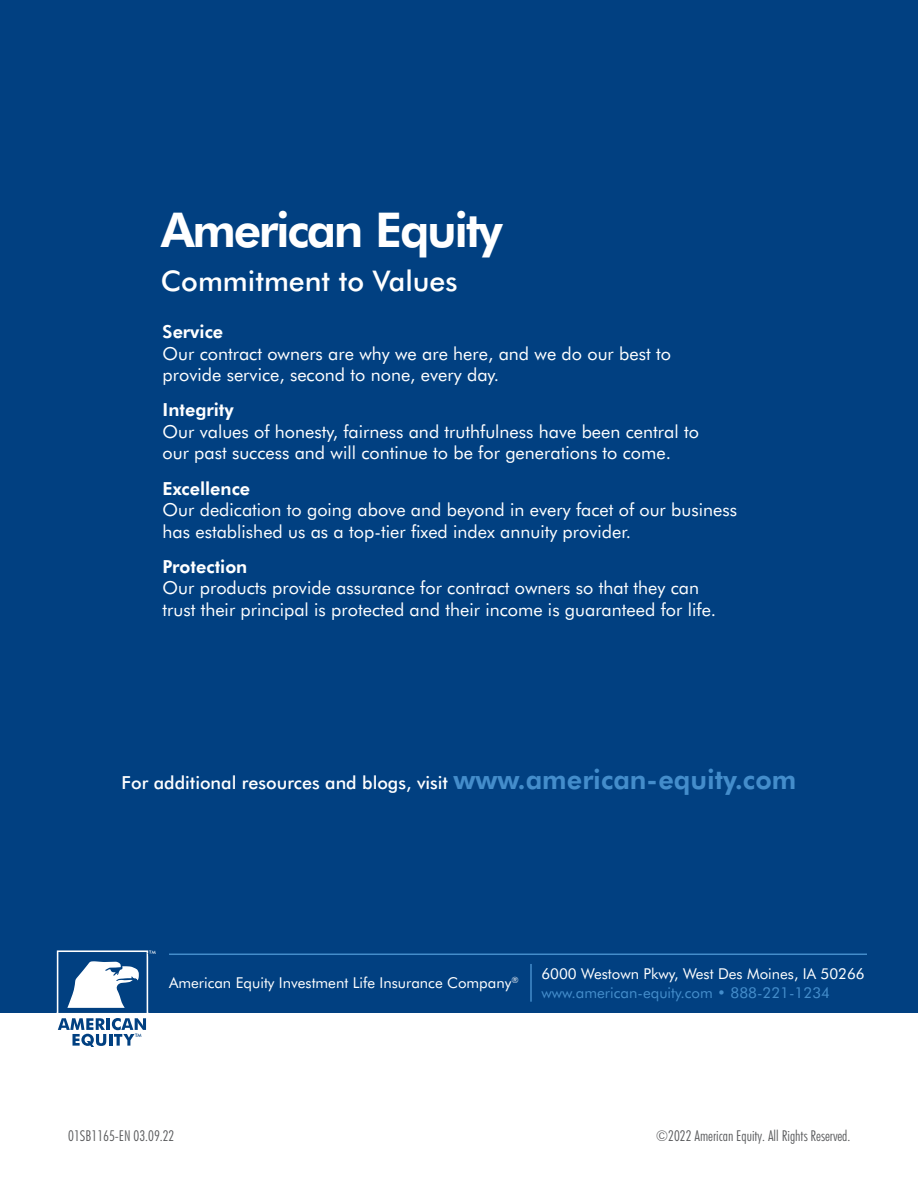
<style>
.page{position:relative;width:918px;height:1188px;background:#fff}
.page>*{position:absolute;margin:0;border:0;box-sizing:border-box;transform-origin:0 0}
.t1{font:800 48px "Futura BT";letter-spacing:-.05em;color:#fff}
.t2{font:500 28.5px "Futura BT";color:#fff}
.t3{font:18px/21.6px "Futura BT";color:#fff}
.t4{font:500 18px "Futura BT";color:#fff}
.t5{font:800 18px "Futura BT";color:#fff}
.t6{font:15px "Futura BT";color:#fff}
.t7{font:300 condensed 15px "Futura BT";color:#57585a}
.t8{font:15px "Futura BT";color:#448dcb}
.t9{font:500 4.65px "Futura BT";color:#fff}
.t10{font:500 4.65px "Futura BT";color:#014081}
.s1{font-weight:800;font-size:27px;color:#448dcb}
</style>
<div class="page">
<div style="left:0;top:0;width:918px;height:1012px;background:#014081"></div>
<hr style="left:530px;top:964px;width:2px;height:38px;background:#448dcb">
<svg style="left:57px;top:950px;width:97px;height:97px"></svg>
<hr style="left:169px;top:954px;width:698px;height:1px;background:#448dcb">
<p class="t1" style="left:161px;top:201px;width:344px">American Equity</p>
<p class="t2" style="left:161px;top:263px;width:298px">Commitment to Values</p>
<p class="t5" style="left:163px;top:321px;width:62px">Service</p>
<p class="t3" style="left:163px;top:342px;width:510px">Our contract owners are why we are here, and we do our best to provide service, second to none, every day.</p>
<p class="t5" style="left:163px;top:399px;width:73px">Integrity</p>
<p class="t3" style="left:163px;top:421px;width:538px">Our values of honesty, fairness and truthfulness have been central to our past success and will continue to be for generations to come.</p>
<p class="t5" style="left:163px;top:477px;width:89px">Excellence</p>
<p class="t3" style="left:163px;top:499px;width:576px">Our dedication to going above and beyond in every facet of our business has established us as a top-tier fixed index annuity provider.</p>
<p class="t5" style="left:163px;top:556px;width:86px">Protection</p>
<p class="t3" style="left:163px;top:577px;width:555px">Our products provide assurance for contract owners so that they can trust their principal is protected and their income is guaranteed for life.</p>
<p class="t4" style="left:122px;top:772px;width:676px">For additional resources and blogs, visit <span class="s1">www.american-equity.com</span></p>
<p class="t9" style="left:149px;top:949px;width:8px">TM</p>
<p class="t6" style="left:169px;top:974px;width:351px">American Equity Investment Life Insurance Company<sup>®</sup></p>
<p class="t10" style="left:135px;top:1033px;width:8px">TM</p>
<p class="t6" style="left:541px;top:965px;width:325px">6000 Westown Pkwy, West Des Moines, IA 50266</p>
<p class="t8" style="left:541px;top:983px;width:290px">www.american-equity.com • 888-221-1234</p>
<p class="t7" style="left:68px;top:1126px;width:108px">01SB1165-EN 03.09.22</p>
<p class="t7" style="left:656px;top:1126px;width:196px">©2022 American Equity. All Rights Reserved.</p>
</div>
